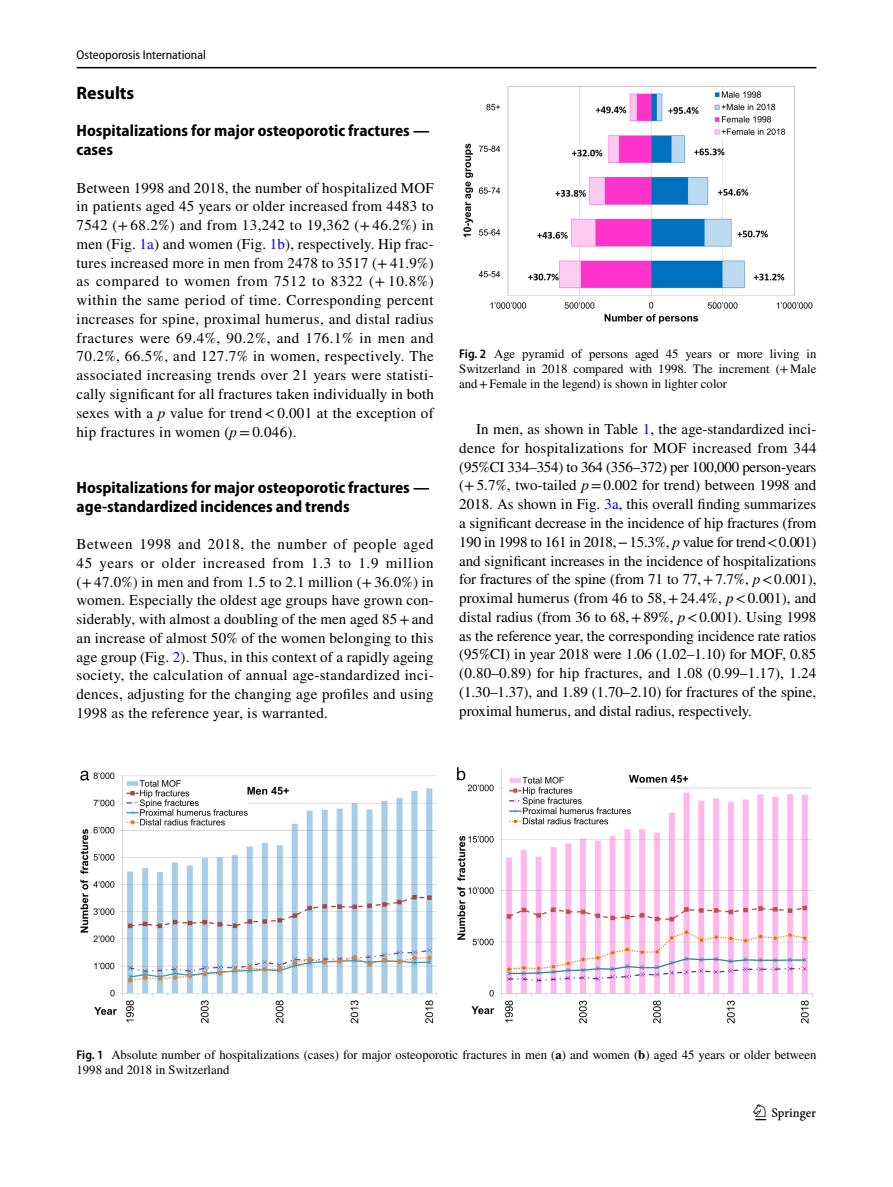
<style>
.page{position:relative;width:893px;height:1187px;background:#fff}
.page>*{position:absolute;margin:0;border:0;box-sizing:border-box;transform-origin:0 0}
.t1{font:22.5px "Springnew Regular 3";color:#000}
.t2{font:700 18px "Myriad Pro";color:#000}
.t3{font:700 semi-condensed 16.5px/18.8px "Myriad Pro";color:#000}
.t4{font:15px/18.8px "STIX";letter-spacing:.02em;color:#000;text-align:justify}
.t5{font:12.75px/15px "STIX";color:#000}
.t6{font:semi-condensed 12.75px "Myriad Pro";color:#000}
.s1{color:#00f}
.s2{font-style:italic}
.s3{font-family:"Myriad Pro";font-weight:600;font-stretch:semi-condensed}
.s4{font-weight:700}
</style>
<div class="page">
<hr style="left:77px;top:67px;width:739px;height:1px;background:#000">
<img style="left:81px;top:767px;width:731px;height:256px">
<img style="left:463px;top:87px;width:349px;height:236px">
<p class="t6" style="left:77px;top:48px;width:131px">Osteoporosis International</p>
<p class="t2" style="left:77px;top:81px;width:59px">Results</p>
<p class="t3" style="left:77px;top:122px;width:354px">Hospitalizations for major osteoporotic fractures — cases</p>
<p class="t4" style="left:77px;top:179px;width:359px">Between 1998 and 2018, the number of hospitalized MOF in patients aged 45 years or older increased from 4483 to 7542 (+68.2%) and from 13,242 to 19,362 (+46.2%) in men (Fig. <span class="s1">1a</span>) and women (Fig. <span class="s1">1b</span>), respectively. Hip frac&shy;tures increased more in men from 2478 to 3517 (+ 41.9%) as compared to women from 7512 to 8322 (+ 10.8%) within the same period of time. Corresponding percent increases for spine, proximal humerus, and distal radius fractures were 69.4%, 90.2%, and 176.1% in men and 70.2%, 66.5%, and 127.7% in women, respectively. The associated increasing trends over 21 years were statisti&shy;cally significant for all fractures taken individually in both sexes with a <span class="s2">p</span> value for trend&lt;0.001 at the exception of hip fractures in women (<span class="s2">p</span>=0.046).</p>
<p class="t3" style="left:77px;top:478px;width:354px">Hospitalizations for major osteoporotic fractures — age‑standardized incidences and trends</p>
<p class="t4" style="left:77px;top:535px;width:359px">Between 1998 and 2018, the number of people aged 45 years or older increased from 1.3 to 1.9 million (+47.0%) in men and from 1.5 to 2.1 million (+36.0%) in women. Especially the oldest age groups have grown con&shy;siderably, with almost a doubling of the men aged 85+and an increase of almost 50% of the women belonging to this age group (Fig. <span class="s1">2</span>). Thus, in this context of a rapidly ageing society, the calculation of annual age-standardized inci&shy;dences, adjusting for the changing age profiles and using 1998 as the reference year, is warranted.</p>
<p class="t5" style="left:459px;top:347px;width:359px;text-align:justify"><span class="s3">Fig. 2</span> Age pyramid of persons aged 45 years or more living in Switzerland in 2018 compared with 1998. The increment (+Male and+Female in the legend) is shown in lighter color</p>
<p class="t4" style="left:459px;top:421px;width:359px;text-indent:17px">In men, as shown in Table <span class="s1">1</span>, the age-standardized inci&shy;dence for hospitalizations for MOF increased from 344 (95%CI 334–354) to 364 (356–372) per 100,000 person-years (+5.7%, two-tailed <span class="s2">p</span>=0.002 for trend) between 1998 and 2018. As shown in Fig. <span class="s1">3a</span>, this overall finding summarizes a significant decrease in the incidence of hip fractures (from 190 in 1998 to 161 in 2018,−15.3%, <span class="s2">p</span> value for trend&lt;0.001) and significant increases in the incidence of hospitalizations for fractures of the spine (from 71 to 77,+7.7%, <span class="s2">p</span>&lt;0.001), proximal humerus (from 46 to 58,+24.4%, <span class="s2">p</span>&lt;0.001), and distal radius (from 36 to 68,+89%, <span class="s2">p</span>&lt;0.001). Using 1998 as the reference year, the corresponding incidence rate ratios (95%CI) in year 2018 were 1.06 (1.02–1.10) for MOF, 0.85 (0.80–0.89) for hip fractures, and 1.08 (0.99–1.17), 1.24 (1.30–1.37), and 1.89 (1.70–2.10) for fractures of the spine, proximal humerus, and distal radius, respectively.</p>
<p class="t5" style="left:77px;top:1047px;width:741px"><span class="s3">Fig. 1</span> Absolute number of hospitalizations (cases) for major osteoporotic fractures in men (<span class="s4">a</span>) and women (<span class="s4">b</span>) aged 45 years or older between<br>1998 and 2018 in Switzerland</p>
<h1 class="t1" style="left:755px;top:1104px;width:62px">1 3</h1>
</div>
